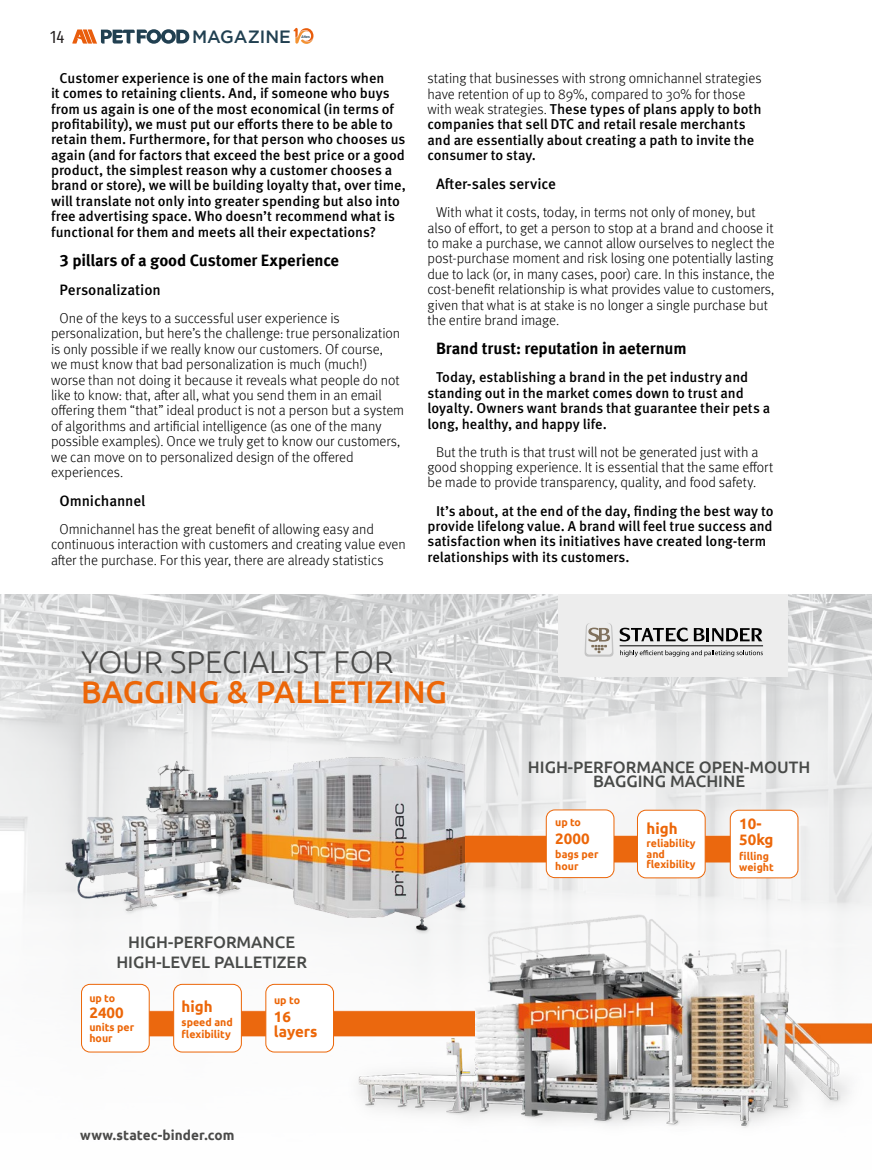
<style>
.page{position:relative;width:872px;height:1170px;background:#fff}
.page>*{position:absolute;margin:0;border:0;box-sizing:border-box;transform-origin:0 0}
.t1{font:500 31.35px "Ubuntu";color:#ec6608}
.t2{font:300 31.35px "Ubuntu";color:#4a4a49}
.t3{font:18px "Fira Sans Compressed";color:#231e1e}
.t4{font:500 17.7px "Gotham";color:#214051}
.t5{font:500 16.65px/13.6px "Ubuntu";color:#484a48;text-align:center}
.t6{font:700 16.5px "Meta Pro";letter-spacing:-.01em;color:#000}
.t7{font:500 15px "Meta Pro";letter-spacing:-.005em;color:#000}
.t8{font:700 15px/15px "Ubuntu";color:#ec6608}
.t9{font:300 14.25px/15.5px "Meta Pro";letter-spacing:-.005em;color:#000}
.t10{font:500 14.25px/15.5px "Meta Pro";letter-spacing:-.005em;color:#000}
.t11{font:700 13.5px "Ubuntu";letter-spacing:.005em;color:#4a4a49}
.t12{font:700 10.5px/10.5px "Ubuntu";color:#ec6608}
.t13{font:italic 600 3.75px "Fira Sans";color:#214051}
.s1{font-weight:300}
</style>
<div class="page">
<svg style="left:293px;top:28px;width:20px;height:16px"></svg>
<svg style="left:72px;top:29px;width:117px;height:15px"></svg>
<img style="left:0;top:594px;width:872px;height:459px">
<div style="left:559px;top:594px;width:229px;height:83px;background:#ededed"></div>
<svg style="left:584px;top:623px;width:29px;height:33px"></svg>
<svg style="left:620px;top:650px;width:143px;height:6px"></svg>
<svg style="left:619px;top:627px;width:69px;height:14px"></svg>
<svg style="left:694px;top:628px;width:68px;height:13px"></svg>
<hr style="left:619px;top:645px;width:144px;height:1px;background:#000">
<img style="left:474px;top:890px;width:398px;height:238px">
<img style="left:36px;top:728px;width:429px;height:231px">
<img style="left:130px;top:902px;width:344px;height:217px">
<img style="left:465px;top:722px;width:278px;height:243px">
<div style="left:546px;top:809px;width:68px;height:68px;background:#fff;border-radius:9px"></div>
<div style="left:546px;top:809px;width:68px;height:69px;border:1px solid #ec6608;border-radius:9px"></div>
<div style="left:637px;top:810px;width:68px;height:67px;background:#fff;border-radius:9px"></div>
<div style="left:637px;top:809px;width:68px;height:69px;border:1px solid #ec6608;border-radius:9px"></div>
<div style="left:266px;top:984px;width:67px;height:67px;background:#fff;border-radius:9px"></div>
<div style="left:265px;top:983px;width:69px;height:69px;border:1px solid #ec6608;border-radius:9px"></div>
<div style="left:81px;top:984px;width:68px;height:67px;background:#fff;border-radius:9px"></div>
<div style="left:81px;top:983px;width:69px;height:69px;border:1px solid #ec6608;border-radius:9px"></div>
<div style="left:174px;top:984px;width:67px;height:67px;background:#fff;border-radius:9px"></div>
<div style="left:173px;top:983px;width:69px;height:69px;border:1px solid #ec6608;border-radius:9px"></div>
<div style="left:730px;top:810px;width:68px;height:67px;background:#fff;border-radius:9px"></div>
<div style="left:730px;top:809px;width:68px;height:69px;border:1px solid #ec6608;border-radius:9px"></div>
<p class="t3" style="left:50px;top:23px;width:16px">14</p>
<p class="t4" style="left:192px;top:26px;width:100px">MAGAZINE</p>
<p class="t13" style="left:301px;top:33px;width:10px">Años</p>
<p class="t10" style="left:51px;top:69px;width:356px;text-indent:9px">Customer experience is one of the main factors when<br>it comes to retaining clients. And, if someone who buys from us again is one of the most economical (in terms of profitability), we must put our efforts there to be able to retain them. Furthermore, for that person who chooses us again (and for factors that exceed the best price or a good product, the simplest reason why a customer chooses a brand or store), we will be building loyalty that, over time, will translate not only into greater spending but also into free advertising space. Who doesn’t recommend what is functional for them and meets all their expectations?</p>
<p class="t6" style="left:60px;top:247px;width:281px">3 pillars of a good Customer Experience</p>
<p class="t7" style="left:60px;top:278px;width:103px">Personalization</p>
<p class="t9" style="left:51px;top:309px;width:355px;text-indent:9px">One of the keys to a successful user experience is personalization, but here’s the challenge: true personalization is only possible if we really know our customers. Of course,<br>we must know that bad personalization is much (much!) worse than not doing it because it reveals what people do not like to know: that, after all, what you send them in an email offering them “that” ideal product is not a person but a system of algorithms and artificial intelligence (as one of the many possible examples). Once we truly get to know our customers, we can move on to personalized design of the offered experiences.</p>
<p class="t7" style="left:60px;top:489px;width:87px">Omnichannel</p>
<p class="t9" style="left:51px;top:520px;width:356px;text-indent:9px">Omnichannel has the great benefit of allowing easy and continuous interaction with customers and creating value even after the purchase. For this year, there are already statistics</p>
<p class="t10" style="left:427px;top:70px;width:336px"><span class="s1">stating that businesses with strong omnichannel strategies have retention of up to 89%, compared to 30% for those with weak strategies.</span> These types of plans apply to both companies that sell DTC and retail resale merchants and are essentially about creating a path to invite the consumer to stay.</p>
<p class="t7" style="left:436px;top:172px;width:121px">After-sales service</p>
<p class="t9" style="left:427px;top:204px;width:349px;text-indent:9px">With what it costs, today, in terms not only of money, but also of effort, to get a person to stop at a brand and choose it to make a purchase, we cannot allow ourselves to neglect the post-purchase moment and risk losing one potentially lasting due to lack (or, in many cases, poor) care. In this instance, the cost-benefit relationship is what provides value to customers, given that what is at stake is no longer a single purchase but the entire brand image.</p>
<p class="t6" style="left:436px;top:335px;width:252px">Brand trust: reputation in aeternum</p>
<p class="t10" style="left:427px;top:369px;width:344px;text-indent:9px">Today, establishing a brand in the pet industry and standing out in the market comes down to trust and loyalty. Owners want brands that guarantee their pets a long, healthy, and happy life.</p>
<p class="t9" style="left:427px;top:443px;width:347px;text-indent:9px">But the truth is that trust will not be generated just with a good shopping experience. It is essential that the same effort be made to provide transparency, quality, and food safety.</p>
<p class="t10" style="left:427px;top:502px;width:348px;text-indent:9px">It’s about, at the end of the day, finding the best way to provide lifelong value. A brand will feel true success and satisfaction when its initiatives have created long-term relationships with its customers.</p>
<h1 class="t2" style="left:81px;top:642px;width:314px">YOUR SPECIALIST FOR</h1>
<h1 class="t1" style="left:81px;top:672px;width:367px">BAGGING &amp; PALLETIZING</h1>
<p class="t5" style="left:116px;top:931px;width:192px;line-height:20px">HIGH-PERFORMANCE<br>HIGH-LEVEL PALLETIZER</p>
<p class="t12" style="left:89px;top:992px;width:27px">up to</p>
<p class="t8" style="left:89px;top:1004px;width:36px">2400</p>
<p class="t12" style="left:89px;top:1021px;width:46px">units per hour</p>
<p class="t8" style="left:182px;top:998px;width:33px">high</p>
<p class="t12" style="left:182px;top:1016px;width:53px;line-height:12px">speed and flexibility</p>
<p class="t12" style="left:274px;top:995px;width:28px">up to</p>
<p class="t8" style="left:274px;top:1008px;width:45px">16 layers</p>
<p class="t11" style="left:80px;top:1126px;width:156px">www.statec-binder.com</p>
<p class="t5" style="left:528px;top:759px;width:284px">HIGH-PERFORMANCE OPEN-MOUTH<br>BAGGING MACHINE</p>
<p class="t12" style="left:555px;top:817px;width:27px">up to</p>
<p class="t8" style="left:646px;top:820px;width:33px">high</p>
<p class="t12" style="left:646px;top:838px;width:51px">reliability and flexibility</p>
<p class="t8" style="left:555px;top:831px;width:36px">2000</p>
<p class="t12" style="left:555px;top:847px;width:45px;line-height:12.6px">bags per hour</p>
<p class="t8" style="left:739px;top:815px;width:36px;line-height:15.9px">10-<br>50kg</p>
<p class="t12" style="left:739px;top:850px;width:36px">filling weight</p>
</div>
